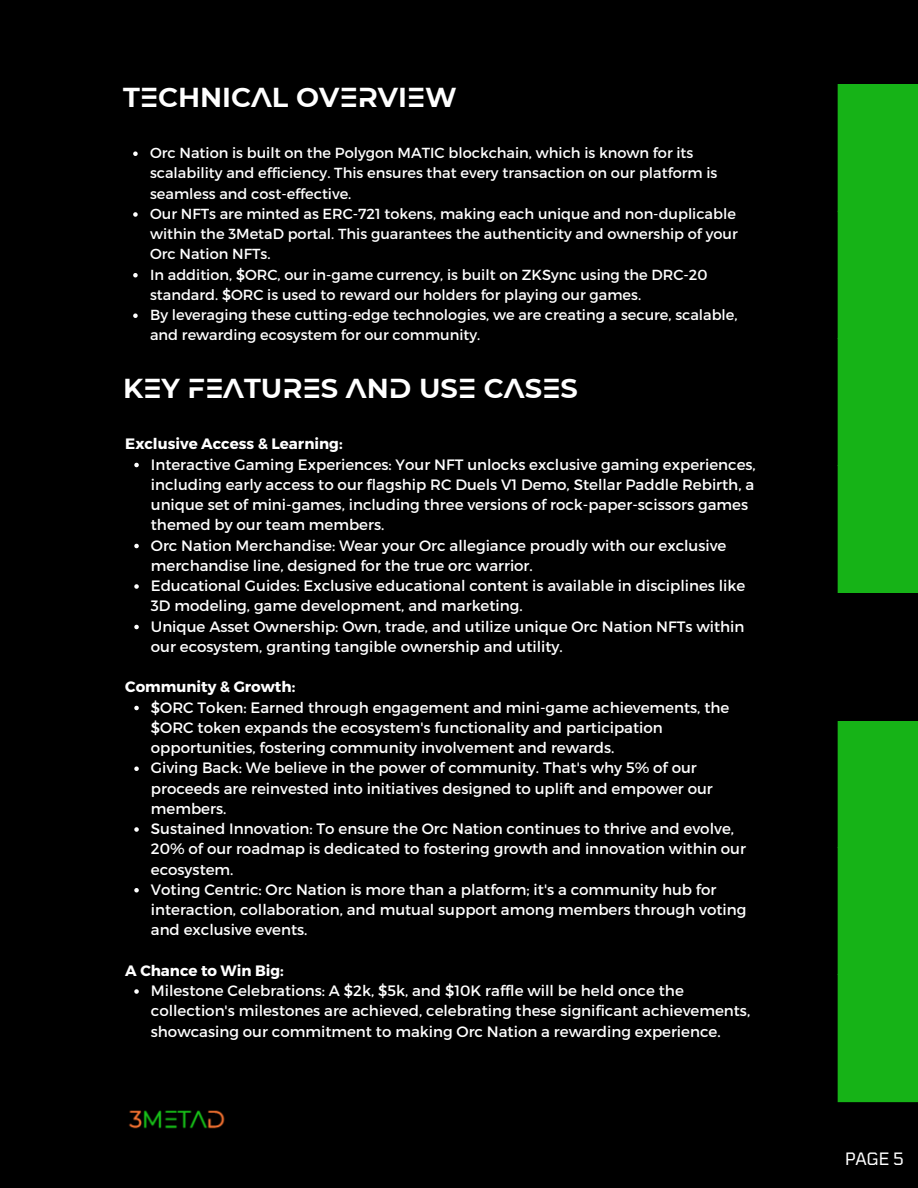
<style>
.page{position:relative;width:918px;height:1188px;background:#000}
.page>*{position:absolute;margin:0;border:0;box-sizing:border-box;transform-origin:0 0}
.t1{font:700 27.3px "Montserrat Alt 1";color:#fff}
.t2{font:16.95px "Tomorrow";color:#fff}
.t3{font:15px/20.2px "Montserrat";color:#fff}
.t4{font:700 15px "Montserrat";color:#fff}
.t5{font:14.55px/20.2px "Montserrat";color:#fff}
</style>
<div class="page">
<div style="left:838px;top:84px;width:80px;height:1018px;background:#16b317"></div>
<div style="left:838px;top:593px;width:80px;height:127px;background:#000"></div>
<svg style="left:133px;top:151px;width:5px;height:5px"></svg>
<svg style="left:133px;top:212px;width:5px;height:5px"></svg>
<svg style="left:133px;top:273px;width:5px;height:4px"></svg>
<svg style="left:133px;top:313px;width:5px;height:5px"></svg>
<svg style="left:134px;top:463px;width:5px;height:4px"></svg>
<svg style="left:134px;top:544px;width:5px;height:4px"></svg>
<svg style="left:134px;top:584px;width:5px;height:5px"></svg>
<svg style="left:134px;top:625px;width:5px;height:4px"></svg>
<svg style="left:134px;top:706px;width:5px;height:4px"></svg>
<svg style="left:134px;top:767px;width:5px;height:4px"></svg>
<svg style="left:134px;top:827px;width:5px;height:5px"></svg>
<svg style="left:134px;top:888px;width:5px;height:5px"></svg>
<svg style="left:134px;top:989px;width:5px;height:5px"></svg>
<img style="left:129px;top:1110px;width:96px;height:19px">
<h1 class="t1" style="left:123px;top:87px;width:335px">TECHNICAL OVERVIEW</h1>
<p class="t5" style="left:150px;top:142px;width:589px">Orc Nation is built on the Polygon MATIC blockchain, which is known for its scalability and efficiency. This ensures that every transaction on our platform is seamless and cost-effective.<br>Our NFTs are minted as ERC-721 tokens, making each unique and non-duplicable within the 3MetaD portal. This guarantees the authenticity and ownership of your Orc Nation NFTs.<br>In addition, $ORC, our in-game currency, is built on ZKSync using the DRC-20 standard. $ORC is used to reward our holders for playing our games.<br>By leveraging these cutting-edge technologies, we are creating a secure, scalable, and rewarding ecosystem for our community.</p>
<h1 class="t1" style="left:123px;top:378px;width:456px">KEY FEATURES AND USE CASES</h1>
<p class="t4" style="left:125px;top:434px;width:219px">Exclusive Access &amp; Learning:</p>
<p class="t3" style="left:151px;top:453px;width:606px">Interactive Gaming Experiences: Your NFT unlocks exclusive gaming experiences, including early access to our flagship RC Duels V1 Demo, Stellar Paddle Rebirth, a unique set of mini-games, including three versions of rock-paper-scissors games themed by our team members.<br>Orc Nation Merchandise: Wear your Orc allegiance proudly with our exclusive merchandise line, designed for the true orc warrior.<br>Educational Guides: Exclusive educational content is available in disciplines like 3D modeling, game development, and marketing.<br>Unique Asset Ownership: Own, trade, and utilize unique Orc Nation NFTs within our ecosystem, granting tangible ownership and utility.</p>
<p class="t4" style="left:125px;top:677px;width:171px">Community &amp; Growth:</p>
<p class="t3" style="left:151px;top:696px;width:597px">$ORC Token: Earned through engagement and mini-game achievements, the $ORC token expands the ecosystem's functionality and participation opportunities, fostering community involvement and rewards.<br>Giving Back: We believe in the power of community. That's why 5% of our proceeds are reinvested into initiatives designed to uplift and empower our members.<br>Sustained Innovation: To ensure the Orc Nation continues to thrive and evolve, 20% of our roadmap is dedicated to fostering growth and innovation within our ecosystem.<br>Voting Centric: Orc Nation is more than a platform; it's a community hub for interaction, collaboration, and mutual support among members through voting and exclusive events.</p>
<p class="t4" style="left:125px;top:961px;width:160px">A Chance to Win Big:</p>
<p class="t3" style="left:151px;top:980px;width:601px">Milestone Celebrations: A $2k, $5k, and $10K raffle will be held once the collection's milestones are achieved, celebrating these significant achievements, showcasing our commitment to making Orc Nation a rewarding experience.</p>
<p class="t2" style="left:845px;top:1148px;width:60px">PAGE 5</p>
</div>
